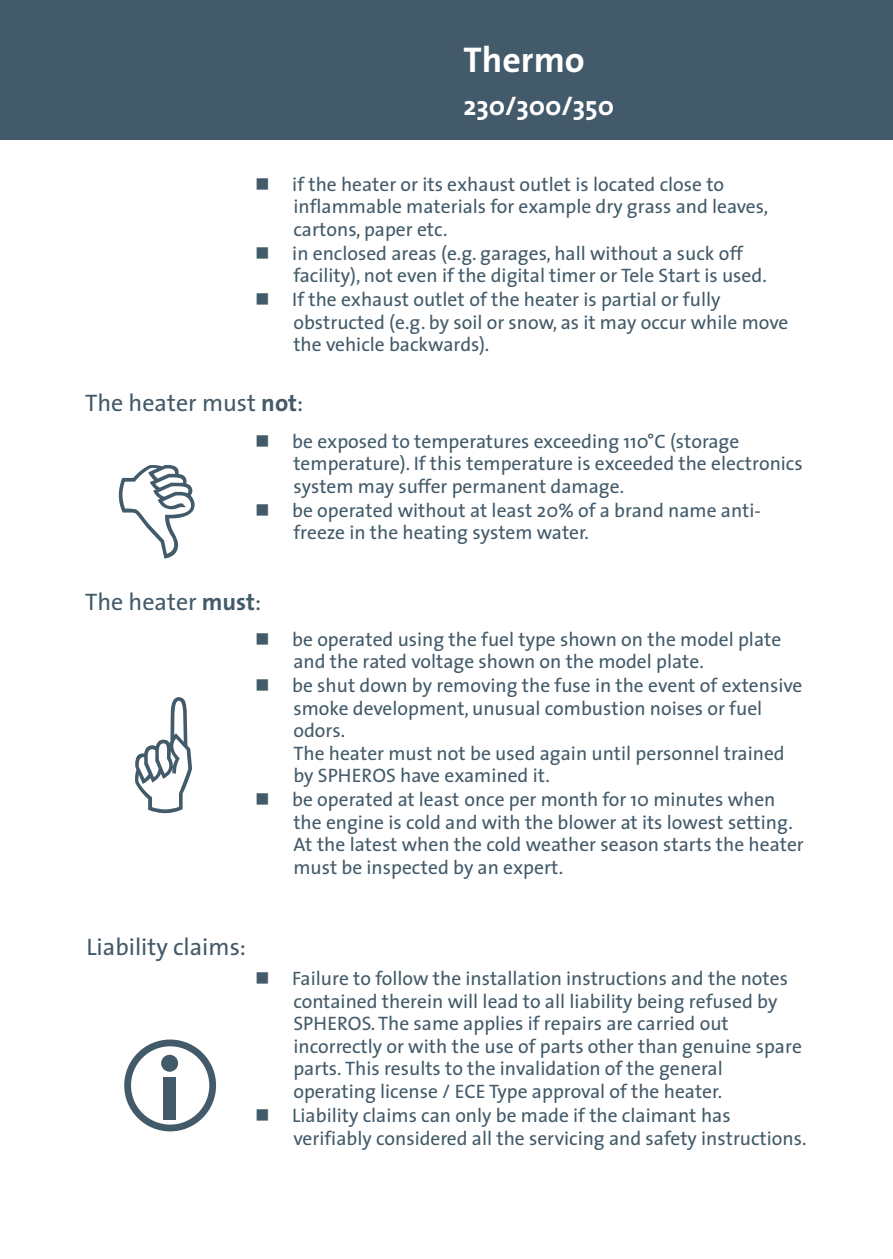
<style>
.page{position:relative;width:893px;height:1259px;background:#fff}
.page>*{position:absolute;margin:0;border:0;box-sizing:border-box;transform-origin:0 0}
.t1{font:700 36px "The Sans";color:#fff}
.t2{font:700 27px "The Sans";color:#fff}
.t3{font:24px "The Sans";color:#425a69}
.t4{font:19.5px/22.8px "The Sans";color:#425a69}
.t5{font:19.5px "Wingdings";color:#425a69}
.s1{font-weight:700}
</style>
<div class="page">
<div style="left:0;top:0;width:893px;height:140px;background:#425a69"></div>
<div style="left:124px;top:1039px;width:92px;height:92px;border:7px solid #425a69;border-radius:50%"></div>
<div style="left:161px;top:1054px;width:17px;height:17px;background:#425a69;border-radius:50%"></div>
<div style="left:163px;top:1077px;width:13px;height:42px;background:#425a69"></div>
<h1 class="t1" style="left:463px;top:48px;width:123px">Thermo</h1>
<h2 class="t2" style="left:463px;top:96px;width:152px">230/300/350</h2>
<p class="t4" style="left:293px;top:176px;width:476px;text-indent:-38px">■if the heater or its exhaust outlet is located close to inflammable materials for example dry grass and leaves,</p>
<p class="t5" style="left:255px;top:244px;width:89px">■</p>
<p class="t4" style="left:292px;top:220px;width:452px;line-height:24px">cartons, paper etc.<br>in enclosed areas (e.g. garages, hall without a suck off</p>
<p class="t5" style="left:255px;top:291px;width:89px">■</p>
<p class="t4" style="left:292px;top:267px;width:498px">facility), not even if the digital timer or Tele Start is used.<br>If the exhaust outlet of the heater is partial or fully obstructed (e.g. by soil or snow, as it may occur while move the vehicle backwards).</p>
<p class="t3" style="left:85px;top:394px;width:220px">The heater must <span class="s1">not</span>:</p>
<p class="t5" style="left:255px;top:433px;width:89px">■</p>
<p class="t4" style="left:292px;top:433px;width:512px">be exposed to temperatures exceeding 110°C (storage temperature). If this temperature is exceeded the electronics</p>
<p class="t5" style="left:255px;top:502px;width:89px">■</p>
<p class="t4" style="left:292px;top:478px;width:470px">system may suffer permanent damage.<br>be operated without at least 20% of a brand name anti&shy;freeze in the heating system water.</p>
<p class="t3" style="left:85px;top:594px;width:178px">The heater <span class="s1">must</span>:</p>
<p class="t5" style="left:255px;top:631px;width:89px">■</p>
<p class="t4" style="left:292px;top:631px;width:491px">be operated using the fuel type shown on the model plate</p>
<p class="t5" style="left:255px;top:677px;width:89px">■</p>
<p class="t4" style="left:292px;top:653px;width:511px">and the rated voltage shown on the model plate.<br>be shut down by removing the fuse in the event of extensive smoke development, unusual combustion noises or fuel odors.<br>The heater must not be used again until personnel trained</p>
<p class="t5" style="left:255px;top:791px;width:89px">■</p>
<p class="t4" style="left:292px;top:767px;width:513px">by SPHEROS have examined it.<br>be operated at least once per month for 10 minutes when the engine is cold and with the blower at its lowest setting.<br>At the latest when the cold weather season starts the heater must be inspected by an expert.</p>
<p class="t3" style="left:86px;top:939px;width:161px">Liability claims:</p>
<p class="t4" style="left:293px;top:970px;width:510px;text-indent:-38px">■Failure to follow the installation instructions and the notes contained therein will lead to all liability being refused by SPHEROS. The same applies if repairs are carried out incorrectly or with the use of parts other than genuine spare parts. This results to the invalidation of the general</p>
<p class="t5" style="left:255px;top:1107px;width:89px">■</p>
<p class="t4" style="left:292px;top:1083px;width:516px">operating license / ECE Type approval of the heater.<br>Liability claims can only be made if the claimant has verifiably considered all the servicing and safety instructions.</p>
</div>
